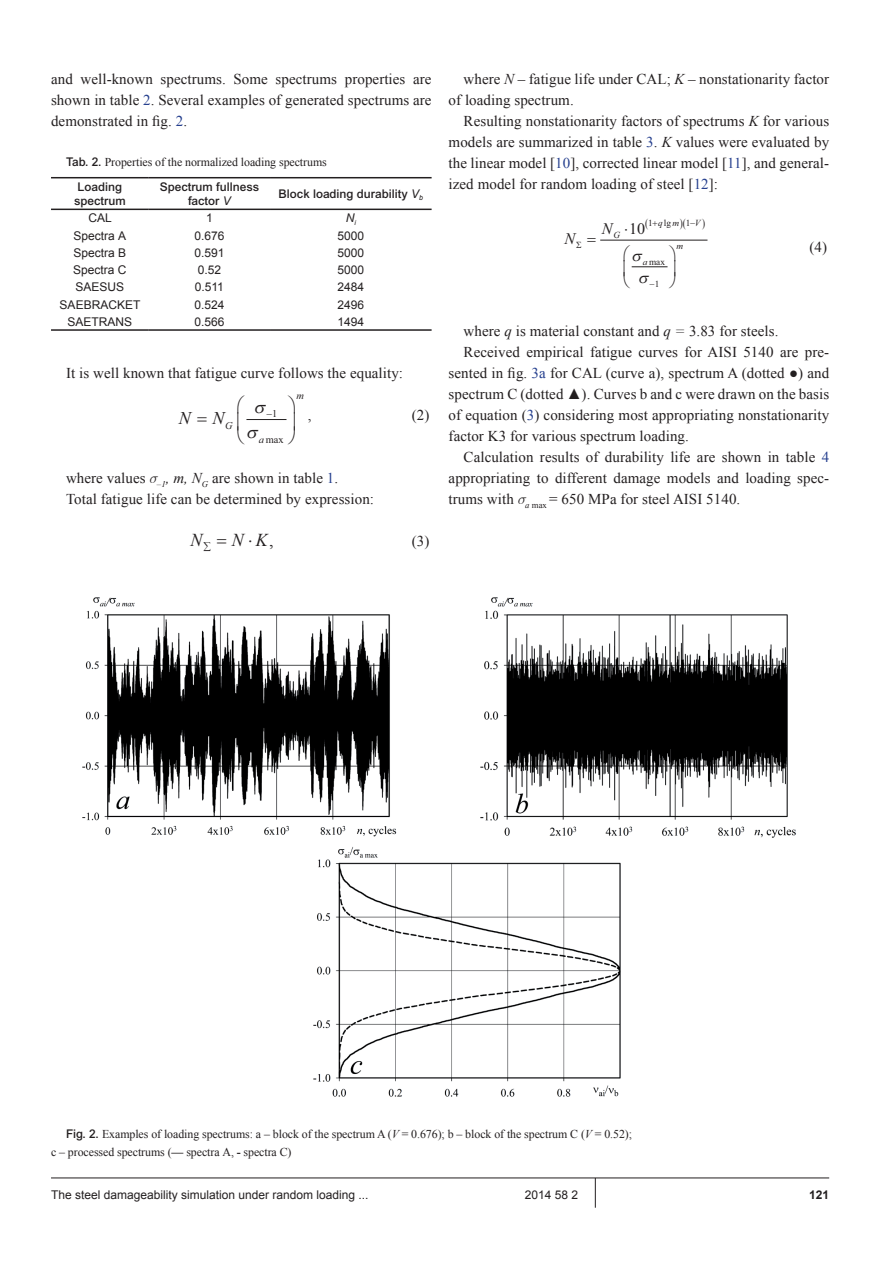
<style>
.page{position:relative;width:893px;height:1263px;background:#fff}
.page>*{position:absolute;margin:0;border:0;box-sizing:border-box;transform-origin:0 0}
.t1{font:italic 18.3px "Times New Roman";color:#231f20}
.t2{font:italic 18px "Times New Roman";color:#231f20}
.t3{font:16.2px "Times New Roman";color:#231f20}
.t4{font:italic 16.2px "Times New Roman";color:#231f20}
.t5{font:15px/21px "Times New Roman";letter-spacing:.005em;color:#231f20;text-align:justify}
.t6{font:12px/18px "Times New Roman";letter-spacing:-.005em;color:#231f20}
.t7{font:12px "Arial";color:#231f20}
.t8{font:500 12px/14.4px "Arial MT Std";color:#231f20}
.t9{font:700 12px "Arial";color:#231f20}
.t10{font:italic 12px "Arial";color:#231f20}
.t11{font:10.35px "Times New Roman";color:#231f20}
.t12{font:italic 10.35px "Times New Roman";color:#231f20}
.t13{font:9.3px "Times New Roman";color:#231f20}
.t14{font:italic 9.3px "Times New Roman";color:#231f20}
.s1{color:#253f8e}
.s2{font-family:"Arial MT Std";font-weight:500}
.s3{font-family:"Arial";font-weight:400;font-style:italic}
.s4{font-style:italic}
.s5{font-style:normal}
.s6{font-weight:700}
</style>
<div class="page">
<hr style="left:51px;top:1177px;width:778px;height:1px;background:#231f20">
<hr style="left:595px;top:1178px;width:1px;height:30px;background:#231f20">
<hr style="left:246px;top:419px;width:40px;height:1px;background:#231f20">
<hr style="left:632px;top:267px;width:35px;height:1px;background:#231f20">
<hr style="left:600px;top:240px;width:107px;height:1px;background:#231f20">
<img style="left:82px;top:597px;width:315px;height:240px">
<img style="left:480px;top:597px;width:316px;height:241px">
<img style="left:313px;top:847px;width:308px;height:250px">
<hr style="left:51px;top:177px;width:98px;height:1px;background:#231f20">
<hr style="left:149px;top:177px;width:121px;height:1px;background:#231f20">
<hr style="left:270px;top:177px;width:162px;height:1px;background:#231f20">
<hr style="left:51px;top:209px;width:98px;height:1px;background:#231f20">
<hr style="left:149px;top:209px;width:121px;height:1px;background:#231f20">
<hr style="left:270px;top:209px;width:162px;height:1px;background:#231f20">
<hr style="left:51px;top:329px;width:98px;height:2px;background:#231f20">
<hr style="left:149px;top:329px;width:121px;height:2px;background:#231f20">
<hr style="left:270px;top:329px;width:162px;height:2px;background:#231f20">
<svg style="left:631px;top:266px;width:18px;height:2px"></svg>
<p class="t5" style="left:51px;top:68px;width:382px">and well-known spectrums. Some spectrums properties are shown in table <span class="s1">2</span>. Several examples of generated spectrums are demonstrated in fig. <span class="s1">2</span>.</p>
<p class="t6" style="left:66px;top:153px;width:262px"><span class="s2">Tab. 2.</span> Properties of the normalized loading spectrums</p>
<p class="t8" style="left:74px;top:179px;width:53px">Loading spectrum</p>
<p class="t8" style="left:160px;top:179px;width:101px;text-align:center">Spectrum fullness factor <span class="s3">V</span></p>
<p class="t8" style="left:279px;top:186px;width:146px">Block loading durability <span class="s3">V</span><sub>b</sub></p>
<p class="t7" style="left:88px;top:210px;width:25px">CAL</p>
<p class="t7" style="left:206px;top:210px;width:8px">1</p>
<p class="t10" style="left:346px;top:210px;width:12px">N<sub>i</sub></p>
<p class="t7" style="left:74px;top:227px;width:54px">Spectra А</p>
<p class="t7" style="left:194px;top:227px;width:32px">0.676</p>
<p class="t7" style="left:337px;top:227px;width:28px">5000</p>
<p class="t7" style="left:74px;top:245px;width:54px">Spectra B</p>
<p class="t7" style="left:194px;top:245px;width:32px">0.591</p>
<p class="t7" style="left:337px;top:245px;width:28px">5000</p>
<p class="t7" style="left:73px;top:262px;width:55px">Spectra C</p>
<p class="t7" style="left:198px;top:262px;width:25px">0.52</p>
<p class="t7" style="left:337px;top:262px;width:28px">5000</p>
<p class="t7" style="left:76px;top:279px;width:50px">SAESUS</p>
<p class="t7" style="left:195px;top:279px;width:31px">0.511</p>
<p class="t7" style="left:337px;top:279px;width:28px">2484</p>
<p class="t7" style="left:60px;top:296px;width:82px">SAEBRACKET</p>
<p class="t7" style="left:194px;top:296px;width:32px">0.524</p>
<p class="t7" style="left:337px;top:296px;width:28px">2496</p>
<p class="t7" style="left:68px;top:314px;width:66px">SAETRANS</p>
<p class="t7" style="left:194px;top:314px;width:32px">0.566</p>
<p class="t7" style="left:337px;top:314px;width:28px">1494</p>
<p class="t5" style="left:66px;top:362px;width:339px">It is well known that fatigue curve follows the equality:</p>
<p class="t2" style="left:179px;top:406px;width:55px">N N<sub>G</sub></p>
<p class="t11" style="left:259px;top:432px;width:26px"><span class="s4">a</span> max</p>
<p class="t12" style="left:296px;top:389px;width:9px">m</p>
<p class="t5" style="left:308px;top:404px;width:5px">,</p>
<p class="t5" style="left:412px;top:404px;width:19px">(2)</p>
<p class="t11" style="left:266px;top:407px;width:12px">−1</p>
<p class="t5" style="left:66px;top:467px;width:310px">where values ▲<sub>–1</sub><span class="s4">, m, N</span><sub>G</sub> are shown in table <span class="s1">1</span>.<br>Total fatigue life can be determined by expression:</p>
<p class="t1" style="left:190px;top:527px;width:13px">N</p>
<p class="t1" style="left:232px;top:527px;width:43px">N⋅K<span class="s5">,</span></p>
<p class="t5" style="left:412px;top:530px;width:19px">(3)</p>
<p class="t5" style="left:449px;top:68px;width:382px;text-indent:15px">where <span class="s4">N</span> – fatigue life under CAL; <span class="s4">K</span> – nonstationarity factor of loading spectrum.</p>
<p class="t5" style="left:449px;top:110px;width:382px;text-indent:15px">Resulting nonstationarity factors of spectrums <span class="s4">K</span> for various models are summarized in table <span class="s1">3</span>. <span class="s4">K</span> values were evaluated by the linear model [<span class="s1">10</span>], corrected linear model [<span class="s1">11</span>], and general&shy;ized model for random loading of steel [<span class="s1">12</span>]:</p>
<p class="t4" style="left:565px;top:228px;width:12px">N</p>
<p class="t13" style="left:648px;top:217px;width:6px">1</p>
<p class="t13" style="left:664px;top:217px;width:9px">lg</p>
<p class="t3" style="left:602px;top:218px;width:45px"><span class="s4">N</span><sub>G</sub> ⋅10</p>
<p class="t14" style="left:658px;top:216px;width:22px">q m</p>
<p class="t13" style="left:686px;top:217px;width:16px">1−<span class="s4">V</span></p>
<p class="t13" style="left:643px;top:256px;width:24px"><span class="s4">a</span> max</p>
<p class="t14" style="left:676px;top:239px;width:8px">m</p>
<p class="t13" style="left:650px;top:278px;width:11px">−1</p>
<p class="t5" style="left:809px;top:236px;width:19px">(4)</p>
<p class="t5" style="left:464px;top:320px;width:316px">where <span class="s4">q</span> is material constant and <span class="s4">q =</span> 3.83 for steels.</p>
<p class="t5" style="left:464px;top:341px;width:367px">Received empirical fatigue curves for AISI 5140 are pre-</p>
<p class="t5" style="left:449px;top:362px;width:382px">sented in fig. <span class="s1">3a</span> for CAL (curve a), spectrum A (dotted ●) and</p>
<p class="t5" style="left:449px;top:383px;width:382px">spectrum C (dotted ▲). Curves b and c were drawn on the basis</p>
<p class="t5" style="left:449px;top:404px;width:382px">of equation (<span class="s1">3</span>) considering most appropriating nonstationarity</p>
<p class="t5" style="left:449px;top:425px;width:242px">factor K3 for various spectrum loading.</p>
<p class="t5" style="left:464px;top:446px;width:367px">Calculation results of durability life are shown in table <span class="s1">4</span></p>
<p class="t5" style="left:449px;top:467px;width:382px">appropriating to different damage models and loading spec-</p>
<p class="t5" style="left:449px;top:488px;width:293px">trums with ▲<sub>a</sub> <sub>max</sub> = 650 МPа for steel AISI 5140.</p>
<p class="t6" style="left:51px;top:1124px;width:583px;text-indent:15px"><span class="s2">Fig. 2.</span> Examples of loading spectrums: a – block of the spectrum A (<span class="s4">V</span> = 0.676); b – block of the spectrum C (<span class="s4">V</span> = 0.52); c – processed spectrums (<span class="s6">—</span> spectra А, <span class="s6">-</span> spectra С)</p>
<p class="t7" style="left:51px;top:1186px;width:319px">The steel damageability simulation under random loading ...</p>
<p class="t7" style="left:525px;top:1186px;width:55px">2014 58 2</p>
<p class="t9" style="left:809px;top:1186px;width:22px">121</p>
</div>
